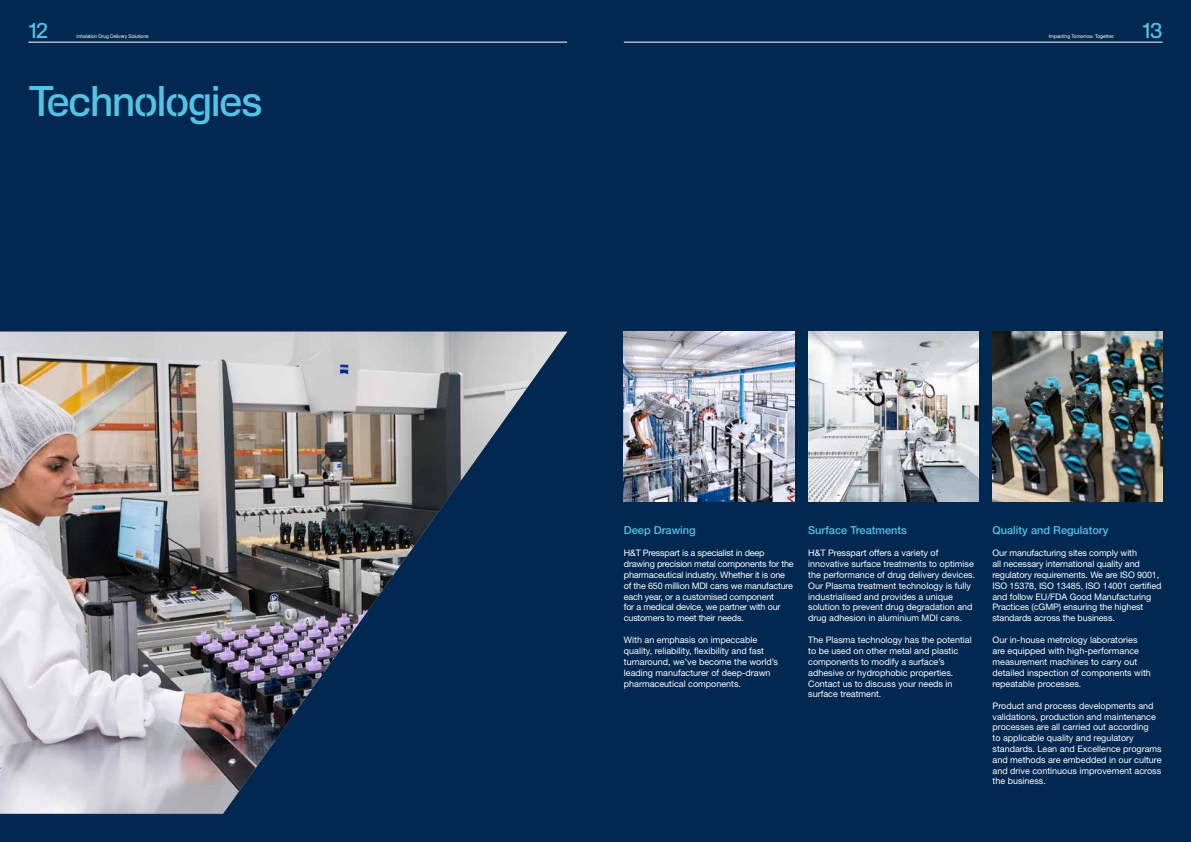
<style>
.page{position:relative;width:1191px;height:842px;background:#002851}
.page>*{position:absolute;margin:0;border:0;box-sizing:border-box;transform-origin:0 0}
.t1{font:500 40px "H&T Stencil";letter-spacing:-.04em;color:#55c2e4}
.t2{font:500 20px "H&T Stencil";color:#55c2e4}
.t3{font:500 11px "Helvetica Neue LT Pro";color:#55c2e4}
.t4{font:9px/10.8px "Helvetica Neue LT Pro";color:#fff}
.t5{font:9px/10.8px "Helvetica Neue LT Pro";letter-spacing:-.02em;color:#fff}
.t6{font:5px "Helvetica Neue LT Pro";letter-spacing:-.02em;color:#fff}
</style>
<div class="page">
<img style="left:992px;top:332px;width:170px;height:170px">
<img style="left:0;top:332px;width:567px;height:482px">
<img style="left:624px;top:332px;width:170px;height:170px">
<img style="left:808px;top:332px;width:170px;height:170px">
<hr style="left:624px;top:42px;width:538px;height:1px;background:#fff">
<hr style="left:28px;top:42px;width:539px;height:1px;background:#fff">
<h2 class="t2" style="left:28px;top:13px;width:22px">12</h2>
<p class="t6" style="left:77px;top:33px;width:73px">Inhalation Drug Delivery Solutions</p>
<p class="t6" style="left:1048px;top:33px;width:67px">Impacting Tomorrow. Together.</p>
<h2 class="t2" style="left:1142px;top:13px;width:22px">13</h2>
<h1 class="t1" style="left:28px;top:66px;width:237px">Technologies</h1>
<p class="t3" style="left:624px;top:524px;width:73px">Deep Drawing</p>
<p class="t5" style="left:624px;top:548px;width:171px">H&amp;T Presspart is a specialist in deep drawing precision metal components for the pharmaceutical industry. Whether it is one of the 650 million MDI cans we manufacture each year, or a customised component<br>for a medical device, we partner with our customers to meet their needs.</p>
<p class="t4" style="left:624px;top:635px;width:156px">With an emphasis on impeccable quality, reliability, flexibility and fast turnaround, we’ve become the world’s leading manufacturer of deep-drawn pharmaceutical components.</p>
<p class="t3" style="left:808px;top:524px;width:100px">Surface Treatments</p>
<p class="t4" style="left:808px;top:548px;width:169px">H&amp;T Presspart offers a variety of innovative surface treatments to optimise the performance of drug delivery devices.<br>Our Plasma treatment technology is fully industrialised and provides a unique solution to prevent drug degradation and drug adhesion in aluminium MDI cans.</p>
<p class="t4" style="left:808px;top:635px;width:165px">The Plasma technology has the potential to be used on other metal and plastic components to modify a surface’s adhesive or hydrophobic properties.<br>Contact us to discuss your needs in surface treatment.</p>
<p class="t3" style="left:992px;top:524px;width:117px">Quality and Regulatory</p>
<p class="t4" style="left:992px;top:548px;width:170px">Our manufacturing sites comply with<br>all necessary international quality and regulatory requirements. We are ISO 9001, ISO 15378, ISO 13485, ISO 14001 certified and follow EU/FDA Good Manufacturing Practices (cGMP) ensuring the highest standards across the business.</p>
<p class="t4" style="left:992px;top:635px;width:160px">Our in-house metrology laboratories are equipped with high-performance measurement machines to carry out detailed inspection of components with repeatable processes.</p>
<p class="t4" style="left:992px;top:700px;width:171px">Product and process developments and validations, production and maintenance processes are all carried out according<br>to applicable quality and regulatory standards. Lean and Excellence programs and methods are embedded in our culture and drive continuous improvement across the business.</p>
</div>
